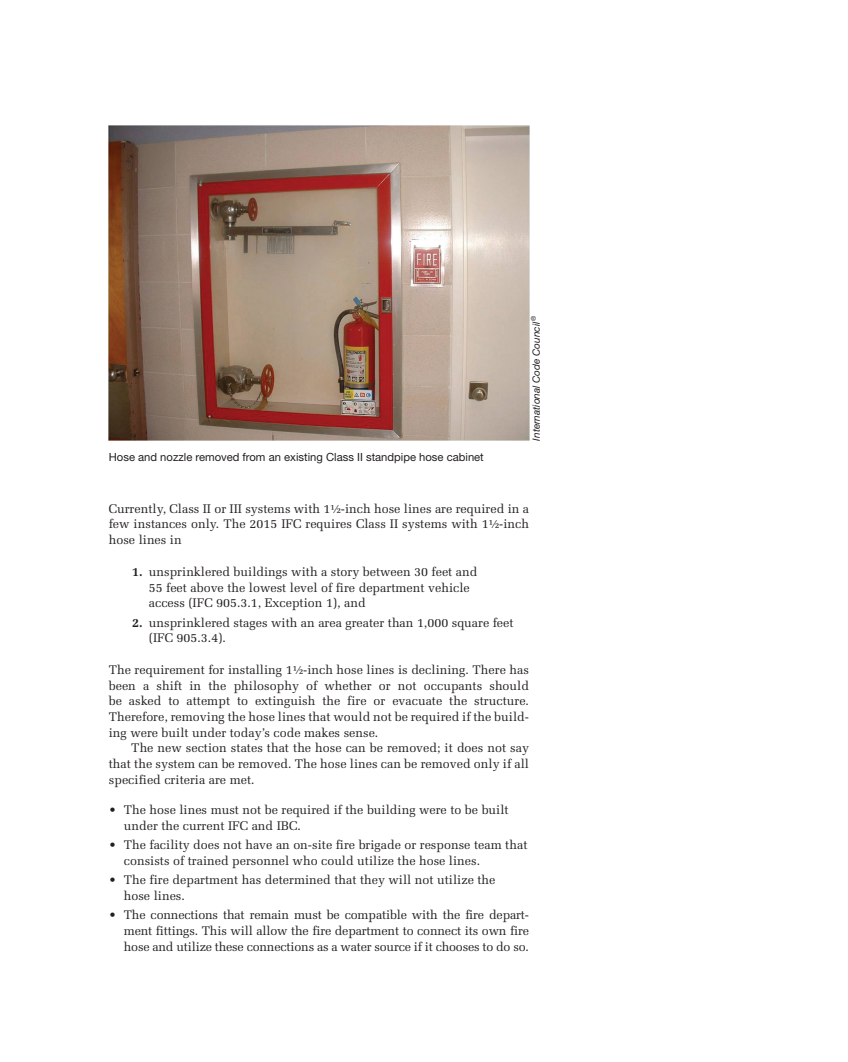
<style>
.page{position:relative;width:848px;height:1062px;background:#fff}
.page>*{position:absolute;margin:0;border:0;box-sizing:border-box;transform-origin:0 0}
.t1{font:12.5px/15.6px "Melior LT Std";color:#231f20}
.t2{font:11.25px "Helvetica Neue LT Std";color:#231f20}
.t3{font:italic 10px "Helvetica Neue LT Std";color:#231f20}
.s1{font-weight:700}
</style>
<div class="page">
<img style="left:109px;top:126px;width:420px;height:314px">
<p class="t2" style="left:109px;top:450px;width:376px">Hose and nozzle removed from an existing Class II standpipe hose cabinet</p>
<p class="t3" style="left:530px;top:440px;width:126px;rotate:-90deg">International Code Council <sup>®</sup></p>
<p class="t1" style="left:109px;top:500px;width:422px;text-align:justify">Currently, Class II or III systems with 1½-inch hose lines are required in a few instances only. The 2015 IFC requires Class II systems with 1½-inch hose lines in</p>
<p class="t1" style="left:149px;top:564px;width:330px;text-indent:-17px"><span class="s1">1.</span> unsprinklered buildings with a story between 30 feet and<br>55 feet above the lowest level of fire department vehicle access (IFC 905.3.1, Exception 1), and</p>
<p class="t1" style="left:149px;top:614px;width:366px;text-indent:-17px"><span class="s1">2.</span> unsprinklered stages with an area greater than 1,000 square feet (IFC 905.3.4).</p>
<p class="t1" style="left:109px;top:662px;width:422px;text-align:justify">The requirement for installing 1½-inch hose lines is declining. There has been a shift in the philosophy of whether or not occupants should be asked to attempt to extinguish the fire or evacuate the structure.<br>Therefore, removing the hose lines that would not be required if the build&shy;ing were built under today’s code makes sense.</p>
<p class="t1" style="left:109px;top:740px;width:421px;text-align:justify;text-indent:22px">The new section states that the hose can be removed; it does not say that the system can be removed. The hose lines can be removed only if all specified criteria are met.</p>
<p class="t1" style="left:124px;top:802px;width:386px;text-indent:-15px">• The hose lines must not be required if the building were to be built under the current IFC and IBC.</p>
<p class="t1" style="left:124px;top:837px;width:405px;text-indent:-15px">• The facility does not have an on-site fire brigade or response team that consists of trained personnel who could utilize the hose lines.</p>
<p class="t1" style="left:124px;top:872px;width:373px;text-indent:-15px">• The fire department has determined that they will not utilize the hose lines.</p>
<p class="t1" style="left:124px;top:907px;width:407px;text-align:justify;text-indent:-15px">• The connections that remain must be compatible with the fire depart&shy;ment fittings. This will allow the fire department to connect its own fire hose and utilize these connections as a water source if it chooses to do so.</p>
</div>
